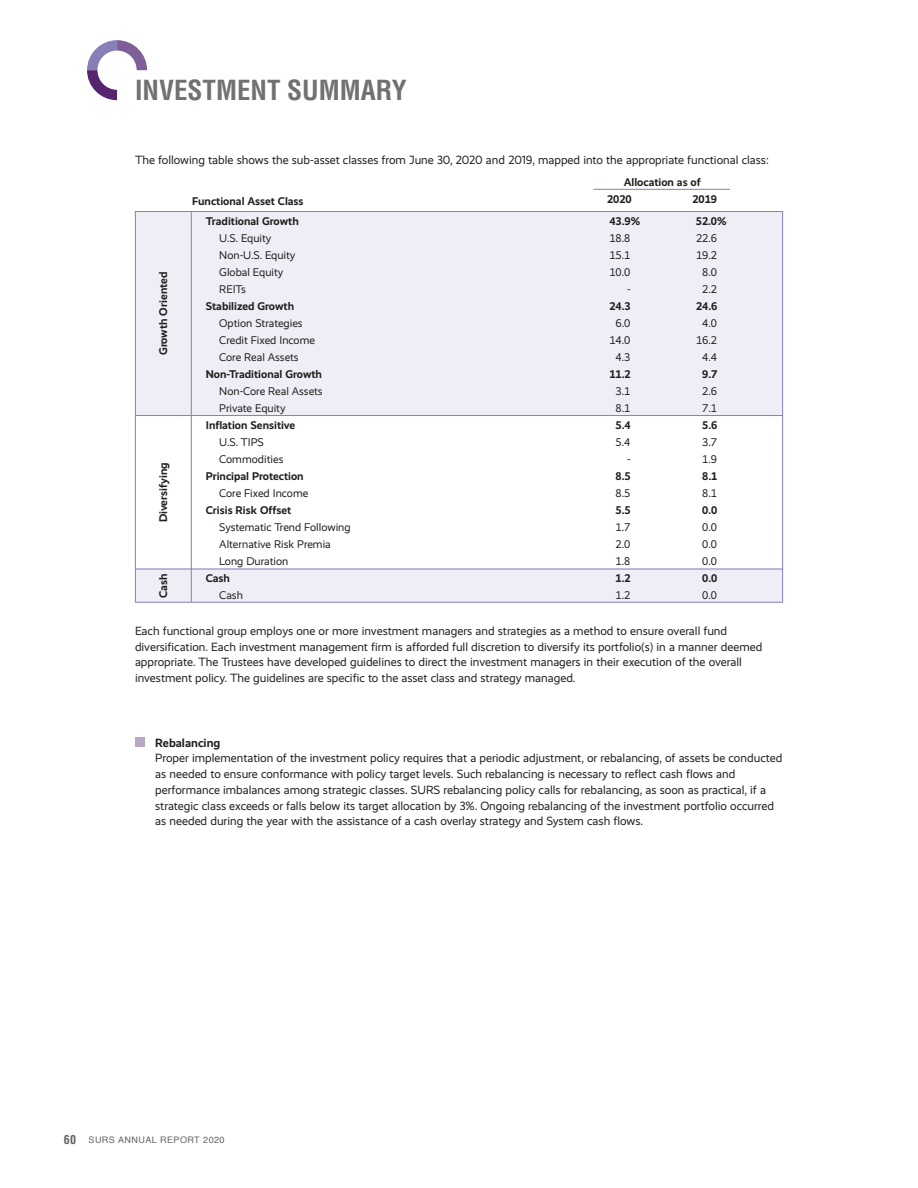
<style>
.page{position:relative;width:918px;height:1188px;background:#fff}
.page>*{position:absolute;margin:0;border:0;box-sizing:border-box;transform-origin:0 0}
.Section_Header{font:700 condensed 27px "Helvetica";color:#707272}
.Basic_Body_Paragraph{font:12px/15.8px "Realist";color:#231f20}
.Basic_Body_Paragraph-2{font:700 12px "Realist";color:#231f20}
.Table_Body__left_ali{font:11.25px "Realist";color:#231f20}
.Table_Body__left_ali-2{font:700 11.25px "Realist";color:#231f20}
.Table_Body__right_al{font:11.25px "Realist";color:#231f20}
.Table_Body__right_al-2{font:700 11.25px "Realist";color:#231f20}
.Basic_Body_Paragraph-3{font:700 11.25px "Realist";color:#231f20}
.Bold__left-aligned{font:700 11.25px "Realist";color:#231f20}
.t1{font:9px "Helvetica";letter-spacing:.05em;color:#636366}
.s1{font-weight:700;font-stretch:condensed;font-size:12px}
</style>
<div class="page">
<svg style="left:87px;top:40px;width:60px;height:60px"></svg>
<div style="left:135px;top:569px;width:648px;height:33px;background:#efeef6"></div>
<div style="left:135px;top:212px;width:648px;height:203px;background:#efeef6"></div>
<div style="left:136px;top:737px;width:9px;height:10px;background:#b9a8c3"></div>
<hr style="left:135px;top:211px;width:648px;height:1px;background:#877fb7">
<hr style="left:593px;top:189px;width:137px;height:1px;background:#877fb7">
<hr style="left:135px;top:602px;width:648px;height:1px;background:#877fb7">
<hr style="left:135px;top:415px;width:648px;height:1px;background:#877fb7">
<hr style="left:135px;top:569px;width:648px;height:1px;background:#877fb7">
<hr style="left:191px;top:211px;width:1px;height:391px;background:#877fb7">
<hr style="left:135px;top:211px;width:1px;height:391px;background:#877fb7">
<hr style="left:782px;top:211px;width:1px;height:391px;background:#877fb7">
<p class="Section_Header" style="left:135px;top:73px;width:273px">INVESTMENT SUMMARY</p>
<p class="Basic_Body_Paragraph" style="left:135px;top:153px;width:635px">The following table shows the sub-asset classes from June 30, 2020 and 2019, mapped into the appropriate functional class:</p>
<p class="Basic_Body_Paragraph-3" style="left:157px;top:355px;width:85px;rotate:-90deg">Growth Oriented</p>
<p class="Basic_Body_Paragraph-3" style="left:157px;top:522px;width:61px;rotate:-90deg">Diversifying</p>
<p class="Basic_Body_Paragraph-3" style="left:157px;top:598px;width:26px;rotate:-90deg">Cash</p>
<p class="Table_Body__left_ali-2" style="left:624px;top:176px;width:79px">Allocation as of</p>
<p class="Bold__left-aligned" style="left:192px;top:194px;width:113px">Functional Asset Class</p>
<p class="Table_Body__left_ali-2" style="left:607px;top:193px;width:26px">2020</p>
<p class="Table_Body__left_ali-2" style="left:692px;top:193px;width:26px">2019</p>
<p class="Table_Body__left_ali-2" style="left:206px;top:214px;width:95px">Traditional Growth</p>
<p class="Table_Body__right_al-2" style="left:609px;top:214px;width:32px">43.9%</p>
<p class="Table_Body__right_al-2" style="left:696px;top:214px;width:32px">52.0%</p>
<p class="Table_Body__left_ali" style="left:219px;top:231px;width:54px">U.S. Equity</p>
<p class="Table_Body__right_al" style="left:609px;top:231px;width:22px">18.8</p>
<p class="Table_Body__right_al" style="left:696px;top:231px;width:22px">22.6</p>
<p class="Table_Body__left_ali" style="left:219px;top:248px;width:78px">Non-U.S. Equity</p>
<p class="Table_Body__right_al" style="left:609px;top:248px;width:22px">15.1</p>
<p class="Table_Body__right_al" style="left:696px;top:248px;width:22px">19.2</p>
<p class="Table_Body__left_ali" style="left:219px;top:265px;width:66px">Global Equity</p>
<p class="Table_Body__right_al" style="left:609px;top:265px;width:22px">10.0</p>
<p class="Table_Body__right_al" style="left:702px;top:265px;width:16px">8.0</p>
<p class="Table_Body__left_ali" style="left:219px;top:282px;width:28px">REITs</p>
<p class="Table_Body__right_al" style="left:627px;top:282px;width:5px">-</p>
<p class="Table_Body__right_al" style="left:702px;top:282px;width:16px">2.2</p>
<p class="Table_Body__left_ali-2" style="left:206px;top:299px;width:90px">Stabilized Growth</p>
<p class="Table_Body__right_al-2" style="left:609px;top:299px;width:23px">24.3</p>
<p class="Table_Body__right_al-2" style="left:696px;top:299px;width:23px">24.6</p>
<p class="Table_Body__left_ali" style="left:219px;top:316px;width:85px">Option Strategies</p>
<p class="Table_Body__right_al" style="left:616px;top:316px;width:16px">6.0</p>
<p class="Table_Body__right_al" style="left:702px;top:316px;width:16px">4.0</p>
<p class="Table_Body__left_ali" style="left:219px;top:333px;width:97px">Credit Fixed Income</p>
<p class="Table_Body__right_al" style="left:609px;top:333px;width:22px">14.0</p>
<p class="Table_Body__right_al" style="left:696px;top:333px;width:22px">16.2</p>
<p class="Table_Body__left_ali" style="left:219px;top:351px;width:81px">Core Real Assets</p>
<p class="Table_Body__right_al" style="left:616px;top:351px;width:16px">4.3</p>
<p class="Table_Body__right_al" style="left:702px;top:351px;width:16px">4.4</p>
<p class="Table_Body__left_ali-2" style="left:206px;top:367px;width:118px">Non-Traditional Growth</p>
<p class="Table_Body__right_al-2" style="left:609px;top:367px;width:23px">11.2</p>
<p class="Table_Body__right_al-2" style="left:702px;top:367px;width:17px">9.7</p>
<p class="Table_Body__left_ali" style="left:219px;top:385px;width:105px">Non-Core Real Assets</p>
<p class="Table_Body__right_al" style="left:616px;top:385px;width:16px">3.1</p>
<p class="Table_Body__right_al" style="left:702px;top:385px;width:16px">2.6</p>
<p class="Table_Body__left_ali" style="left:219px;top:402px;width:68px">Private Equity</p>
<p class="Table_Body__right_al" style="left:616px;top:402px;width:16px">8.1</p>
<p class="Table_Body__right_al" style="left:702px;top:402px;width:16px">7.1</p>
<p class="Table_Body__left_ali-2" style="left:206px;top:418px;width:91px">Inflation Sensitive</p>
<p class="Table_Body__right_al-2" style="left:616px;top:418px;width:17px">5.4</p>
<p class="Table_Body__right_al-2" style="left:702px;top:418px;width:17px">5.6</p>
<p class="Table_Body__left_ali" style="left:219px;top:436px;width:46px">U.S. TIPS</p>
<p class="Table_Body__right_al" style="left:616px;top:436px;width:16px">5.4</p>
<p class="Table_Body__right_al" style="left:702px;top:436px;width:16px">3.7</p>
<p class="Table_Body__left_ali" style="left:219px;top:453px;width:66px">Commodities</p>
<p class="Table_Body__right_al" style="left:627px;top:453px;width:5px">-</p>
<p class="Table_Body__right_al" style="left:702px;top:453px;width:16px">1.9</p>
<p class="Table_Body__left_ali-2" style="left:206px;top:469px;width:99px">Principal Protection</p>
<p class="Table_Body__right_al-2" style="left:616px;top:469px;width:17px">8.5</p>
<p class="Table_Body__right_al-2" style="left:702px;top:469px;width:17px">8.1</p>
<p class="Table_Body__left_ali" style="left:219px;top:487px;width:91px">Core Fixed Income</p>
<p class="Table_Body__right_al" style="left:616px;top:487px;width:16px">8.5</p>
<p class="Table_Body__right_al" style="left:702px;top:487px;width:16px">8.1</p>
<p class="Table_Body__left_ali-2" style="left:206px;top:503px;width:87px">Crisis Risk Offset</p>
<p class="Table_Body__right_al-2" style="left:616px;top:503px;width:17px">5.5</p>
<p class="Table_Body__right_al-2" style="left:702px;top:503px;width:17px">0.0</p>
<p class="Table_Body__left_ali" style="left:219px;top:521px;width:133px">Systematic Trend Following</p>
<p class="Table_Body__right_al" style="left:616px;top:521px;width:16px">1.7</p>
<p class="Table_Body__right_al" style="left:702px;top:521px;width:16px">0.0</p>
<p class="Table_Body__left_ali" style="left:219px;top:538px;width:113px">Alternative Risk Premia</p>
<p class="Table_Body__right_al" style="left:616px;top:538px;width:16px">2.0</p>
<p class="Table_Body__right_al" style="left:702px;top:538px;width:16px">0.0</p>
<p class="Table_Body__left_ali" style="left:219px;top:555px;width:71px">Long Duration</p>
<p class="Table_Body__right_al" style="left:616px;top:555px;width:16px">1.8</p>
<p class="Table_Body__right_al" style="left:702px;top:555px;width:16px">0.0</p>
<p class="Table_Body__left_ali-2" style="left:206px;top:571px;width:26px">Cash</p>
<p class="Table_Body__right_al-2" style="left:616px;top:571px;width:17px">1.2</p>
<p class="Table_Body__right_al-2" style="left:702px;top:571px;width:17px">0.0</p>
<p class="Table_Body__left_ali" style="left:219px;top:589px;width:25px">Cash</p>
<p class="Table_Body__right_al" style="left:616px;top:589px;width:16px">1.2</p>
<p class="Table_Body__right_al" style="left:702px;top:589px;width:16px">0.0</p>
<p class="Basic_Body_Paragraph" style="left:135px;top:623px;width:629px">Each functional group employs one or more investment managers and strategies as a method to ensure overall fund diversification. Each investment management firm is afforded full discretion to diversify its portfolio(s) in a manner deemed appropriate. The Trustees have developed guidelines to direct the investment managers in their execution of the overall investment policy. The guidelines are specific to the asset class and strategy managed.</p>
<p class="Basic_Body_Paragraph-2" style="left:155px;top:736px;width:67px">Rebalancing</p>
<p class="Basic_Body_Paragraph" style="left:155px;top:750px;width:629px">Proper implementation of the investment policy requires that a periodic adjustment, or rebalancing, of assets be conducted as needed to ensure conformance with policy target levels. Such rebalancing is necessary to reflect cash flows and performance imbalances among strategic classes. SURS rebalancing policy calls for rebalancing, as soon as practical, if a strategic class exceeds or falls below its target allocation by 3%. Ongoing rebalancing of the investment portfolio occurred as needed during the year with the assistance of a cash overlay strategy and System cash flows.</p>
<p class="t1" style="left:64px;top:1133px;width:162px"><span class="s1">60</span> SURS ANNUAL REPORT 2020</p>
</div>
